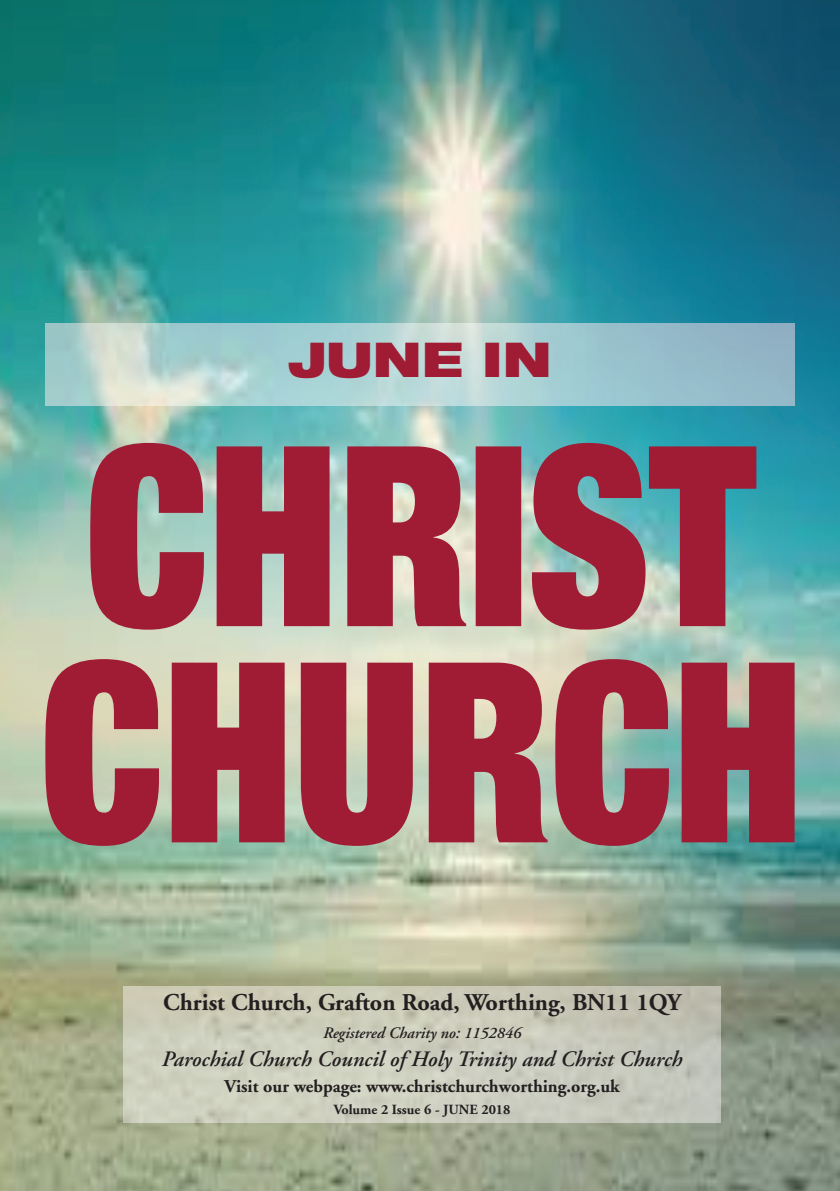
<style>
.page{position:relative;width:840px;height:1191px;background:#fff}
.page>*{position:absolute;margin:0;border:0;box-sizing:border-box;transform-origin:0 0}
.t1{font:900 expanded 48px "Helvetica Neue";color:#a01b34}
.t2{font:700 24px "Adobe Garamond";color:#231f20}
.t3{font:italic 600 22px "Adobe Garamond";color:#231f20}
.t4{font:700 18px "Adobe Garamond";color:#231f20}
.t5{font:italic 600 16px "Adobe Garamond";color:#231f20}
.t6{font:700 14px "Adobe Garamond";color:#231f20}
</style>
<div class="page">
<img style="left:0;top:0;width:839px;height:1191px">
<img style="left:123px;top:986px;width:597px;height:137px">
<svg style="left:45px;top:659px;width:749px;height:187px;background:#a7505b"></svg>
<svg style="left:90px;top:443px;width:666px;height:186px;background:#9f5865"></svg>
<img style="left:45px;top:323px;width:749px;height:82px">
<h1 class="t1" style="left:288px;top:341px;width:265px">JUNE IN</h1>
<p class="t2" style="left:163px;top:992px;width:519px">Christ Church, Grafton Road, Worthing, BN11 1QY</p>
<p class="t5" style="left:323px;top:1026px;width:199px">Registered Charity no: 1152846</p>
<p class="t3" style="left:162px;top:1050px;width:521px">Parochial Church Council of Holy Trinity and Christ Church</p>
<p class="t4" style="left:224px;top:1078px;width:396px">Visit our webpage: www.christchurchworthing.org.uk</p>
<p class="t6" style="left:333px;top:1103px;width:178px">Volume 2 Issue 6 - JUNE 2018</p>
</div>
